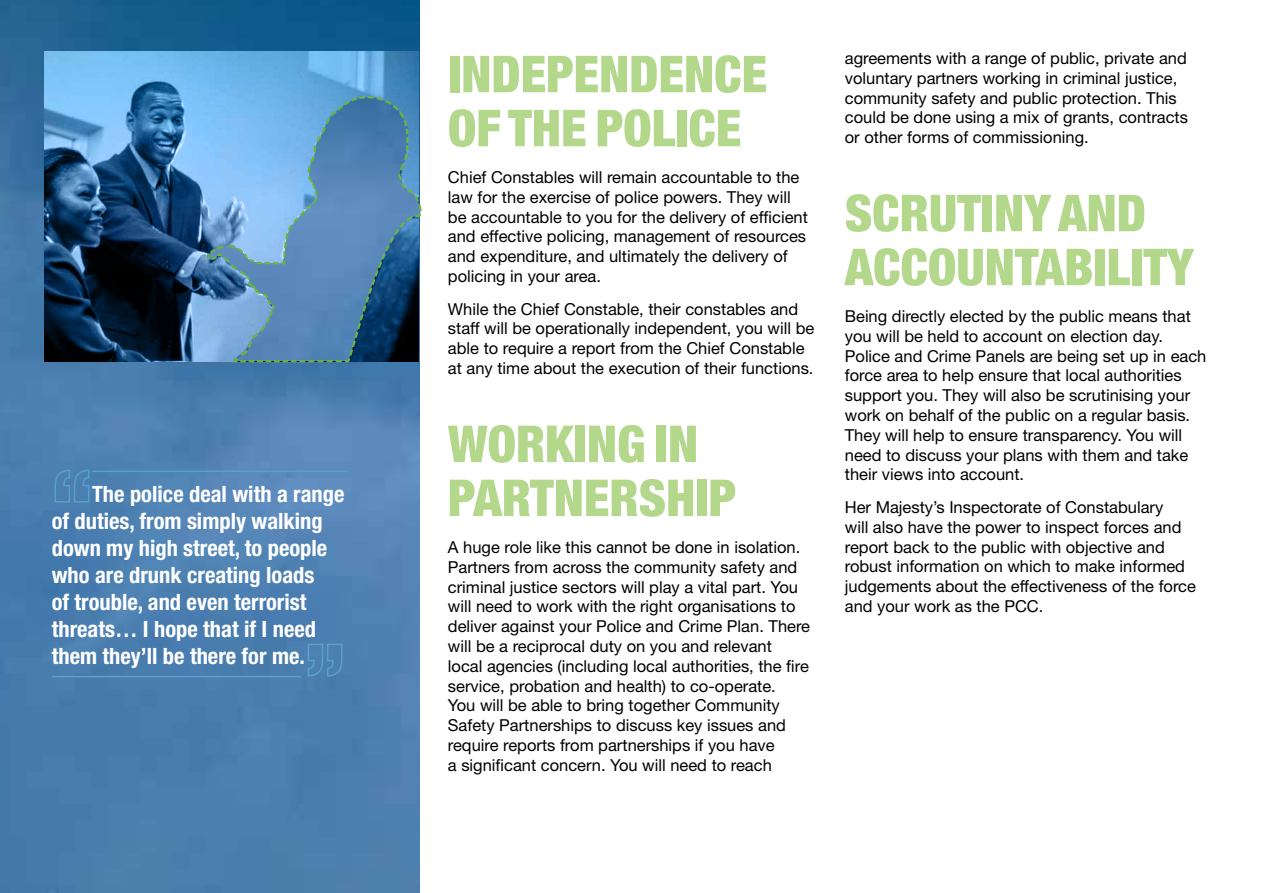
<style>
.page{position:relative;width:1263px;height:893px;background:#fff}
.page>*{position:absolute;margin:0;border:0;box-sizing:border-box;transform-origin:0 0}
.B_Head_solid{font:900 condensed 51px/54px "Helvetica Neue";color:#b4d88b}
.New_pull_quote2{font:700 condensed 22.5px/27px "Helvetica Neue";color:#fff}
.Body{font:16.5px/19.8px "Helvetica Neue";color:#000}
</style>
<div class="page">
<img style="left:0;top:0;width:419px;height:893px">
<img style="left:44px;top:51px;width:375px;height:313px">
<svg style="left:206px;top:95px;width:216px;height:268px"></svg>
<hr style="left:92px;top:471px;width:256px;height:1px;background:#56a0d3">
<hr style="left:52px;top:676px;width:249px;height:1px;background:#56a0d3">
<svg style="left:54px;top:469px;width:36px;height:34px"></svg>
<svg style="left:307px;top:643px;width:36px;height:34px"></svg>
<p class="New_pull_quote2" style="left:52px;top:480px;width:294px;text-indent:40px">The police deal with a range of duties, from simply walking down my high street, to people who are drunk creating loads<br>of trouble, and even terrorist threats… I hope that if I need them they’ll be there for me.</p>
<p class="B_Head_solid" style="left:448px;top:46px;width:321px">INDEPENDENCE<br>OF THE POLICE</p>
<p class="Body" style="left:448px;top:167px;width:361px">Chief Constables will remain accountable to the law for the exercise of police powers. They will be accountable to you for the delivery of efficient and effective policing, management of resources and expenditure, and ultimately the delivery of policing in your area.</p>
<p class="Body" style="left:448px;top:299px;width:368px">While the Chief Constable, their constables and staff will be operationally independent, you will be able to require a report from the Chief Constable at any time about the execution of their functions.</p>
<p class="B_Head_solid" style="left:448px;top:416px;width:290px">WORKING IN<br>PARTNERSHIP</p>
<p class="Body" style="left:448px;top:537px;width:364px">A huge role like this cannot be done in isolation.<br>Partners from across the community safety and criminal justice sectors will play a vital part. You will need to work with the right organisations to deliver against your Police and Crime Plan. There will be a reciprocal duty on you and relevant local agencies (including local authorities, the fire service, probation and health) to co-operate.<br>You will be able to bring together Community Safety Partnerships to discuss key issues and require reports from partnerships if you have<br>a significant concern. You will need to reach</p>
<p class="Body" style="left:845px;top:48px;width:345px">agreements with a range of public, private and voluntary partners working in criminal justice, community safety and public protection. This could be done using a mix of grants, contracts or other forms of commissioning.</p>
<p class="B_Head_solid" style="left:845px;top:185px;width:350px">SCRUTINY AND<br>ACCOUNTABILITY</p>
<p class="Body" style="left:845px;top:306px;width:363px">Being directly elected by the public means that you will be held to account on election day.<br>Police and Crime Panels are being set up in each force area to help ensure that local authorities support you. They will also be scrutinising your work on behalf of the public on a regular basis.<br>They will help to ensure transparency. You will need to discuss your plans with them and take their views into account.</p>
<p class="Body" style="left:845px;top:497px;width:353px">Her Majesty’s Inspectorate of Constabulary<br>will also have the power to inspect forces and report back to the public with objective and robust information on which to make informed judgements about the effectiveness of the force and your work as the PCC.</p>
</div>
